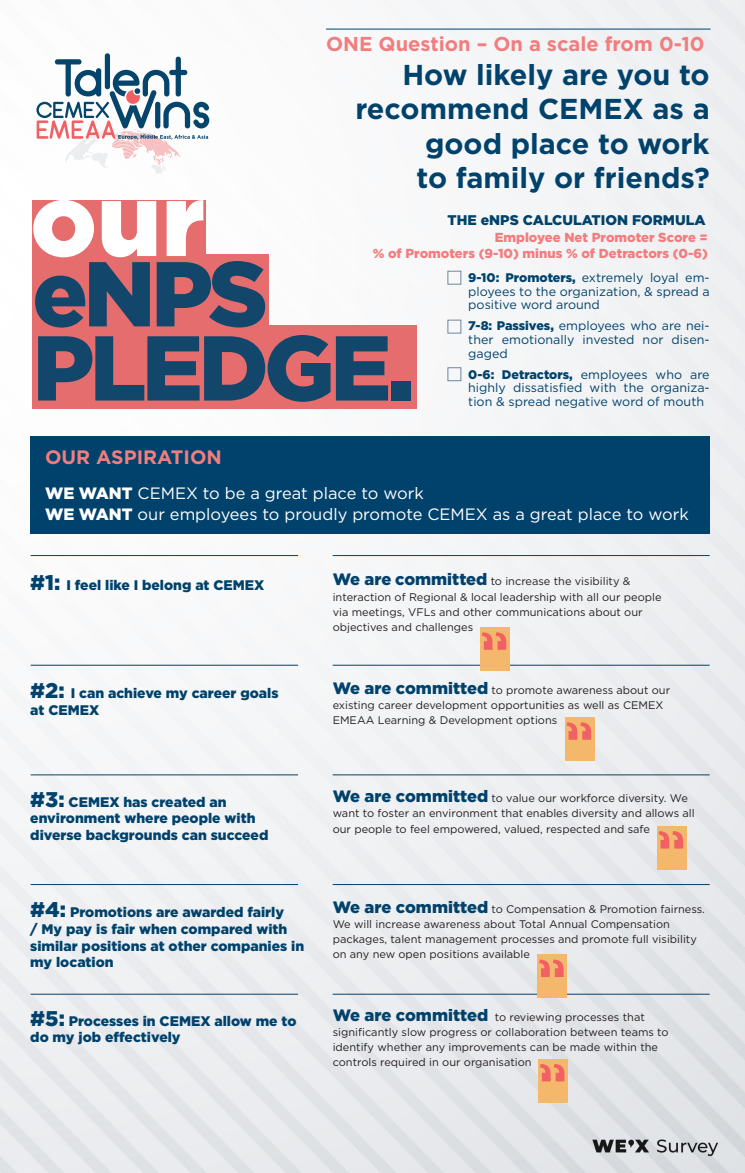
<style>
.page{position:relative;width:745px;height:1173px;background:#fff}
.page>*{position:absolute;margin:0;border:0;box-sizing:border-box;transform-origin:0 0}
.t1{font:900 101.5px "Gotham";color:#fff}
.t2{font:900 91.75px/74.1px "Gotham";letter-spacing:-.05em;color:#12466a}
.t3{font:700 28.75px/34.5px "Gotham";color:#00426b;text-align:right}
.t4{font:700 20.12px "Gotham";color:#f27d7f}
.t5{font:700 19.38px "Gotham";color:#f27d7f}
.t6{font:16.38px "Gotham";color:#fff}
.t7{font:900 14px "Gotham";color:#00426b}
.t8{font:900 13.88px/16.6px "Gotham";color:#00426b}
.t9{font:900 13px "Gotham";color:#f27d7f}
.t10{font:12.5px/13.8px "Gotham";color:#00426b;text-align:justify}
.t11{font:11px/15.1px "Gotham";color:#231f20}
.s1{font-size:98.38px}
.s2{font-weight:900}
.s3{font-size:21.25px}
.s4{font-weight:900;font-size:16.5px;color:#00426b}
</style>
<div class="page">
<img style="left:0;top:0;width:744px;height:1173px">
<div style="left:30px;top:436px;width:679px;height:98px;background:#00426b"></div>
<svg style="left:123px;top:153px;width:14px;height:6px"></svg>
<svg style="left:92px;top:153px;width:16px;height:15px"></svg>
<div style="left:105px;top:53px;width:5px;height:36px;background:#05456c;border-radius:3px"></div>
<svg style="left:36px;top:57px;width:173px;height:83px"></svg>
<img style="left:89px;top:131px;width:15px;height:5px">
<img style="left:142px;top:132px;width:27px;height:14px">
<img style="left:153px;top:154px;width:23px;height:5px">
<img style="left:104px;top:129px;width:38px;height:3px">
<img style="left:113px;top:147px;width:25px;height:2px">
<div style="left:32px;top:254px;width:236px;height:72px;background:#e66d6e"></div>
<div style="left:32px;top:326px;width:384px;height:83px;background:#e66d6e"></div>
<div style="left:32px;top:200px;width:174px;height:55px;background:#e66d6e"></div>
<hr style="left:31px;top:555px;width:267px;height:1px;background:#00426b">
<hr style="left:332px;top:555px;width:377px;height:1px;background:#00426b">
<hr style="left:31px;top:665px;width:267px;height:1px;background:#00426b">
<hr style="left:332px;top:665px;width:377px;height:1px;background:#00426b">
<hr style="left:31px;top:775px;width:267px;height:1px;background:#00426b">
<hr style="left:332px;top:775px;width:377px;height:1px;background:#00426b">
<hr style="left:31px;top:884px;width:267px;height:1px;background:#00426b">
<hr style="left:332px;top:884px;width:377px;height:1px;background:#00426b">
<hr style="left:31px;top:994px;width:267px;height:1px;background:#00426b">
<hr style="left:332px;top:994px;width:377px;height:1px;background:#00426b">
<div style="left:480px;top:627px;width:29px;height:43px;background:#f4b86c"></div>
<div style="left:564px;top:717px;width:29px;height:43px;background:#f4b86c"></div>
<div style="left:656px;top:826px;width:29px;height:43px;background:#f4b86c"></div>
<div style="left:538px;top:1059px;width:29px;height:43px;background:#f4b86c"></div>
<div style="left:537px;top:954px;width:29px;height:44px;background:#f4b86c"></div>
<img style="left:588px;top:1137px;width:130px;height:19px">
<hr style="left:326px;top:29px;width:384px;height:1px;background:#00426b">
<div style="left:447px;top:271px;width:14px;height:13px;border:1px solid #6c87a3"></div>
<div style="left:447px;top:320px;width:14px;height:13px;border:1px solid #6c87a3"></div>
<div style="left:447px;top:367px;width:14px;height:14px;border:1px solid #6c87a3"></div>
<p class="t4" style="left:326px;top:31px;width:379px">ONE Question – On a scale from 0-10</p>
<p class="t3" style="left:355px;top:57px;width:355px">How likely are you to recommend CEMEX as a good place to work</p>
<p class="t3" style="left:416px;top:160px;width:294px">to family or friends?</p>
<p class="t1" style="left:30px;top:161px;width:176px">our</p>
<p class="t2" style="left:32px;top:255px;width:383px">eNPS<br>PLEDGE<span class="s1">.</span></p>
<p class="t7" style="left:447px;top:212px;width:259px">THE eNPS CALCULATION FORMULA</p>
<p class="t9" style="left:494px;top:230px;width:214px">Employee Net Promoter Score =</p>
<p class="t9" style="left:372px;top:246px;width:336px">% of Promoters (9-10) minus % of Detractors (0-6)</p>
<p class="t10" style="left:468px;top:270px;width:243px"><span class="s2">9-10: Promoters,</span> extremely loyal em&shy;ployees to the organization, &amp; spread a positive word around</p>
<p class="t10" style="left:468px;top:319px;width:243px"><span class="s2">7-8: Passives,</span> employees who are nei&shy;ther emotionally invested nor disen&shy;gaged</p>
<p class="t10" style="left:468px;top:367px;width:243px"><span class="s2">0-6: Detractors,</span> employees who are highly dissatisfied with the organiza&shy;tion &amp; spread negative word of mouth</p>
<p class="t5" style="left:45px;top:444px;width:178px">OUR ASPIRATION</p>
<p class="t6" style="left:45px;top:482px;width:380px"><span class="s2">WE WANT</span> CEMEX to be a great place to work</p>
<p class="t6" style="left:45px;top:503px;width:644px"><span class="s2">WE WANT</span> our employees to proudly promote CEMEX as a great place to work</p>
<p class="t8" style="left:30px;top:576px;width:235px"><span class="s3">#1:</span> I feel like I belong at CEMEX</p>
<p class="t11" style="left:332px;top:574px;width:330px"><span class="s4">We are committed</span> to increase the visibility &amp; interaction of Regional &amp; local leadership with all our people via meetings, VFLs and other communications about our objectives and challenges</p>
<p class="t8" style="left:30px;top:684px;width:250px"><span class="s3">#2:</span> I can achieve my career goals at CEMEX</p>
<p class="t11" style="left:332px;top:682px;width:339px"><span class="s4">We are committed</span> to promote awareness about our existing career development opportunities as well as CEMEX<br>EMEAA Learning &amp; Development options</p>
<p class="t8" style="left:30px;top:793px;width:239px"><span class="s3">#3:</span> CEMEX has created an environment where people with diverse backgrounds can succeed</p>
<p class="t11" style="left:332px;top:790px;width:363px"><span class="s4">We are committed</span> to value our workforce diversity. We want to foster an environment that enables diversity and allows all our people to feel empowered, valued, respected and safe</p>
<p class="t8" style="left:30px;top:904px;width:275px"><span class="s3">#4:</span> Promotions are awarded fairly<br>/ My pay is fair when compared with similar positions at other companies in my location</p>
<p class="t11" style="left:332px;top:901px;width:373px"><span class="s4">We are committed</span> to Compensation &amp; Promotion fairness.<br>We will increase awareness about Total Annual Compensation packages, talent management processes and promote full visibility on any new open positions available</p>
<p class="t8" style="left:30px;top:1012px;width:267px"><span class="s3">#5:</span> Processes in CEMEX allow me to do my job effectively</p>
<p class="t11" style="left:332px;top:1009px;width:337px"><span class="s4">We are committed</span> to reviewing processes that significantly slow progress or collaboration between teams to identify whether any improvements can be made within the controls required in our organisation</p>
</div>
